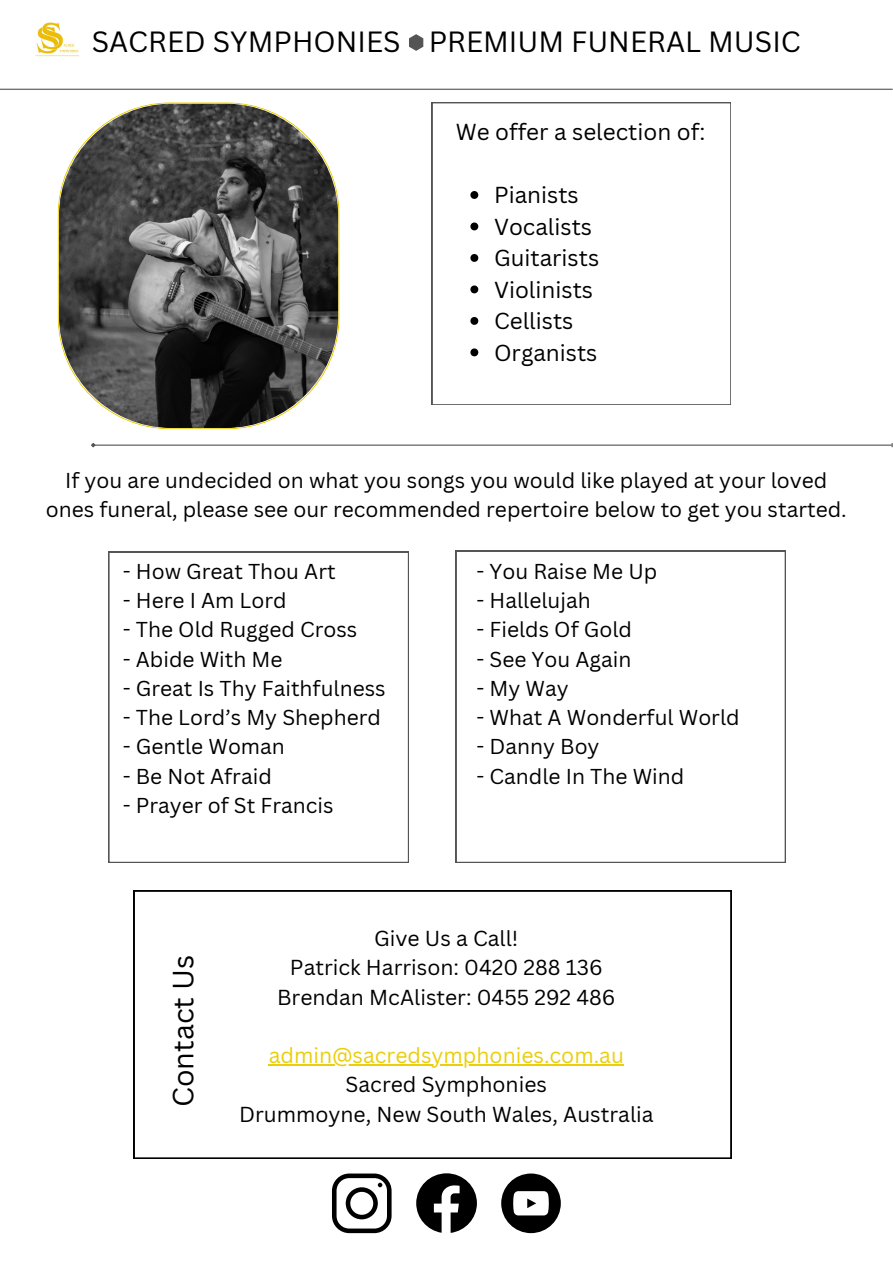
<style>
.page{position:relative;width:893px;height:1264px;background:#fff}
.page>*{position:absolute;margin:0;border:0;box-sizing:border-box;transform-origin:0 0}
.t1{font:28.5px "Canva Sans";color:#000}
.t2{font:22.5px "Canva Sans";color:#000}
.t3{font:21.15px "Canva Sans";color:#000}
.t4{font:21.15px "Canva Sans";color:#ebce08}
.t5{font:21px/29.2px "Canva Sans";color:#000;text-align:center}
</style>
<div class="page">
<svg style="left:409px;top:34px;width:14px;height:17px"></svg>
<hr style="left:0;top:89px;width:892px;height:1px;background:#545454">
<img style="left:35px;top:22px;width:44px;height:35px">
<svg style="left:58px;top:102px;width:281px;height:327px;background:#61605e"></svg>
<hr style="left:95px;top:444px;width:796px;height:1px;background:#545454">
<svg style="left:91px;top:443px;width:5px;height:5px"></svg>
<svg style="left:432px;top:102px;width:298px;height:303px"></svg>
<svg style="left:501px;top:1173px;width:59px;height:60px"></svg>
<svg style="left:332px;top:1173px;width:59px;height:60px"></svg>
<svg style="left:416px;top:1173px;width:61px;height:59px"></svg>
<svg style="left:134px;top:890px;width:597px;height:268px"></svg>
<svg style="left:108px;top:552px;width:301px;height:310px"></svg>
<svg style="left:456px;top:551px;width:329px;height:311px"></svg>
<svg style="left:470px;top:191px;width:8px;height:8px"></svg>
<svg style="left:470px;top:222px;width:8px;height:8px"></svg>
<svg style="left:470px;top:254px;width:8px;height:8px"></svg>
<svg style="left:470px;top:285px;width:8px;height:8px"></svg>
<svg style="left:470px;top:317px;width:8px;height:8px"></svg>
<svg style="left:470px;top:348px;width:8px;height:8px"></svg>
<hr style="left:269px;top:1064px;width:355px;height:1px;background:#ebce08">
<p class="t1" style="left:92px;top:21px;width:710px">SACRED SYMPHONIES PREMIUM FUNERAL MUSIC</p>
<p class="t2" style="left:456px;top:116px;width:251px">We offer a selection of:</p>
<p class="t2" style="left:494px;top:179px;width:86px">Pianists</p>
<p class="t2" style="left:494px;top:211px;width:100px">Vocalists</p>
<p class="t2" style="left:494px;top:242px;width:107px">Guitarists</p>
<p class="t2" style="left:494px;top:274px;width:100px">Violinists</p>
<p class="t2" style="left:494px;top:305px;width:81px">Cellists</p>
<p class="t2" style="left:494px;top:337px;width:105px">Organists</p>
<p class="t5" style="left:46px;top:465px;width:802px">If you are undecided on what you songs you would like played at your loved ones funeral, please see our recommended repertoire below to get you started.</p>
<p class="t5" style="left:123px;top:556px;width:214px">- How Great Thou Art</p>
<p class="t5" style="left:123px;top:585px;width:165px">- Here I Am Lord</p>
<p class="t5" style="left:123px;top:614px;width:236px">- The Old Rugged Cross</p>
<p class="t5" style="left:123px;top:643px;width:161px">- Abide With Me</p>
<p class="t5" style="left:123px;top:673px;width:264px">- Great Is Thy Faithfulness</p>
<p class="t5" style="left:123px;top:702px;width:260px">- The Lord’s My Shepherd</p>
<p class="t5" style="left:123px;top:731px;width:164px">- Gentle Woman</p>
<p class="t5" style="left:123px;top:760px;width:150px">- Be Not Afraid</p>
<p class="t5" style="left:123px;top:790px;width:212px">- Prayer of St Francis</p>
<p class="t5" style="left:476px;top:556px;width:182px">- You Raise Me Up</p>
<p class="t5" style="left:476px;top:585px;width:116px">- Hallelujah</p>
<p class="t5" style="left:476px;top:614px;width:157px">- Fields Of Gold</p>
<p class="t5" style="left:476px;top:643px;width:156px">- See You Again</p>
<p class="t5" style="left:476px;top:673px;width:94px">- My Way</p>
<p class="t5" style="left:476px;top:702px;width:265px">- What A Wonderful World</p>
<p class="t5" style="left:476px;top:731px;width:124px">- Danny Boy</p>
<p class="t5" style="left:476px;top:760px;width:209px">- Candle In The Wind</p>
<p class="t1" style="left:163px;top:1107px;width:154px;rotate:-90deg">Contact Us</p>
<p class="t3" style="left:374px;top:923px;width:146px">Give Us a Call!</p>
<p class="t3" style="left:290px;top:952px;width:314px">Patrick Harrison: 0420 288 136</p>
<p class="t3" style="left:277px;top:982px;width:340px">Brendan McAlister: 0455 292 486</p>
<p class="t4" style="left:269px;top:1040px;width:357px">admin@sacredsymphonies.com.au</p>
<p class="t3" style="left:345px;top:1069px;width:203px">Sacred Symphonies</p>
<p class="t3" style="left:239px;top:1098px;width:416px">Drummoyne, New South Wales, Australia</p>
</div>
